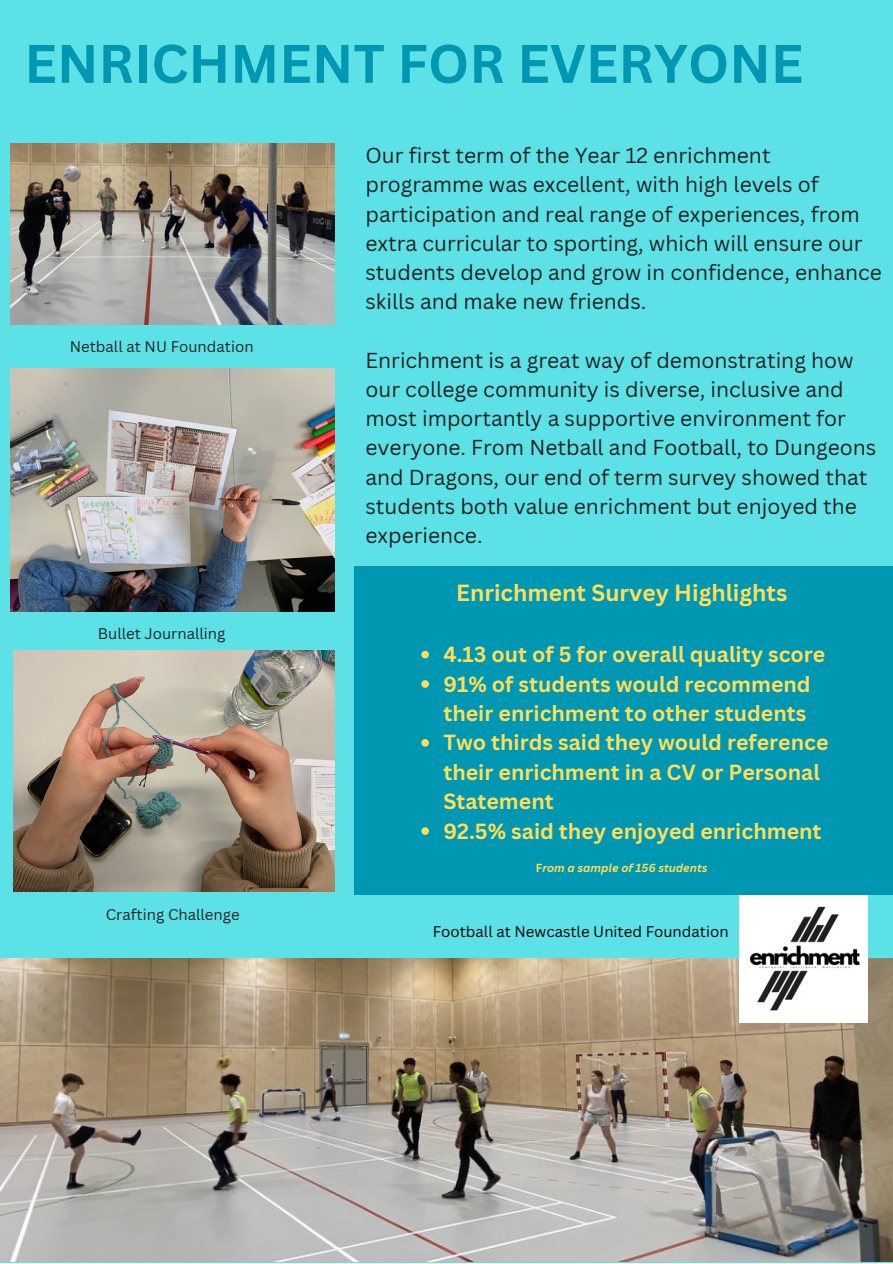
<style>
.page{position:relative;width:893px;height:1264px;background:#fff}
.page>*{position:absolute;margin:0;border:0;box-sizing:border-box;transform-origin:0 0}
.t1{font:700 53.1px "Canva Sans";color:#0097b2}
.t2{font:700 22.8px "Canva Sans";color:#ffde59}
.t3{font:700 21.3px/29.4px "Canva Sans";color:#ffde59}
.t4{font:21px/29.2px "Canva Sans";color:#222320}
.t5{font:15px "Canva Sans";color:#222320}
.t6{font:15px "Canva Sans";color:#000}
.t7{font:italic 700 11.4px "Canva Sans";color:#ffde59}
.s1{font-style:normal}
</style>
<div class="page">
<div style="left:0;top:0;width:892px;height:1262px;background:#5ce1e6"></div>
<img style="left:0;top:958px;width:892px;height:303px">
<img style="left:11px;top:144px;width:324px;height:181px">
<img style="left:739px;top:894px;width:128px;height:128px">
<img style="left:11px;top:368px;width:324px;height:243px">
<div style="left:354px;top:565px;width:538px;height:329px;background:#0097b2"></div>
<img style="left:13px;top:651px;width:322px;height:240px">
<svg style="left:421px;top:650px;width:8px;height:8px"></svg>
<svg style="left:421px;top:680px;width:8px;height:7px"></svg>
<svg style="left:421px;top:739px;width:8px;height:7px"></svg>
<svg style="left:421px;top:827px;width:8px;height:7px"></svg>
<p class="t1" style="left:24px;top:26px;width:780px">ENRICHMENT FOR EVERYONE</p>
<p class="t5" style="left:70px;top:336px;width:185px">Netball at NU Foundation</p>
<p class="t5" style="left:98px;top:623px;width:129px">Bullet Journalling</p>
<p class="t5" style="left:106px;top:903px;width:135px">Crafting Challenge</p>
<p class="t4" style="left:365px;top:140px;width:518px">Our first term of the Year 12 enrichment programme was excellent, with high levels of participation and real range of experiences, from extra curricular to sporting, which will ensure our students develop and grow in confidence, enhance skills and make new friends.</p>
<p class="t4" style="left:365px;top:345px;width:512px">Enrichment is a great way of demonstrating how our college community is diverse, inclusive and most importantly a supportive environment for everyone. From Netball and Football, to Dungeons and Dragons, our end of term survey showed that students both value enrichment but enjoyed the experience.</p>
<p class="t2" style="left:456px;top:576px;width:333px">Enrichment Survey Highlights</p>
<p class="t3" style="left:443px;top:639px;width:383px">4.13 out of 5 for overall quality score</p>
<p class="t3" style="left:443px;top:668px;width:369px">91% of students would recommend their enrichment to other students</p>
<p class="t3" style="left:443px;top:727px;width:386px">Two thirds said they would reference their enrichment in a CV or Personal<br>Statement</p>
<p class="t3" style="left:443px;top:815px;width:379px">92.5% said they enjoyed enrichment</p>
<p class="t7" style="left:535px;top:859px;width:173px"><span class="s1">F</span>rom a sample of 156 students</p>
<p class="t6" style="left:433px;top:921px;width:297px">Football at Newcastle United Foundation</p>
</div>
